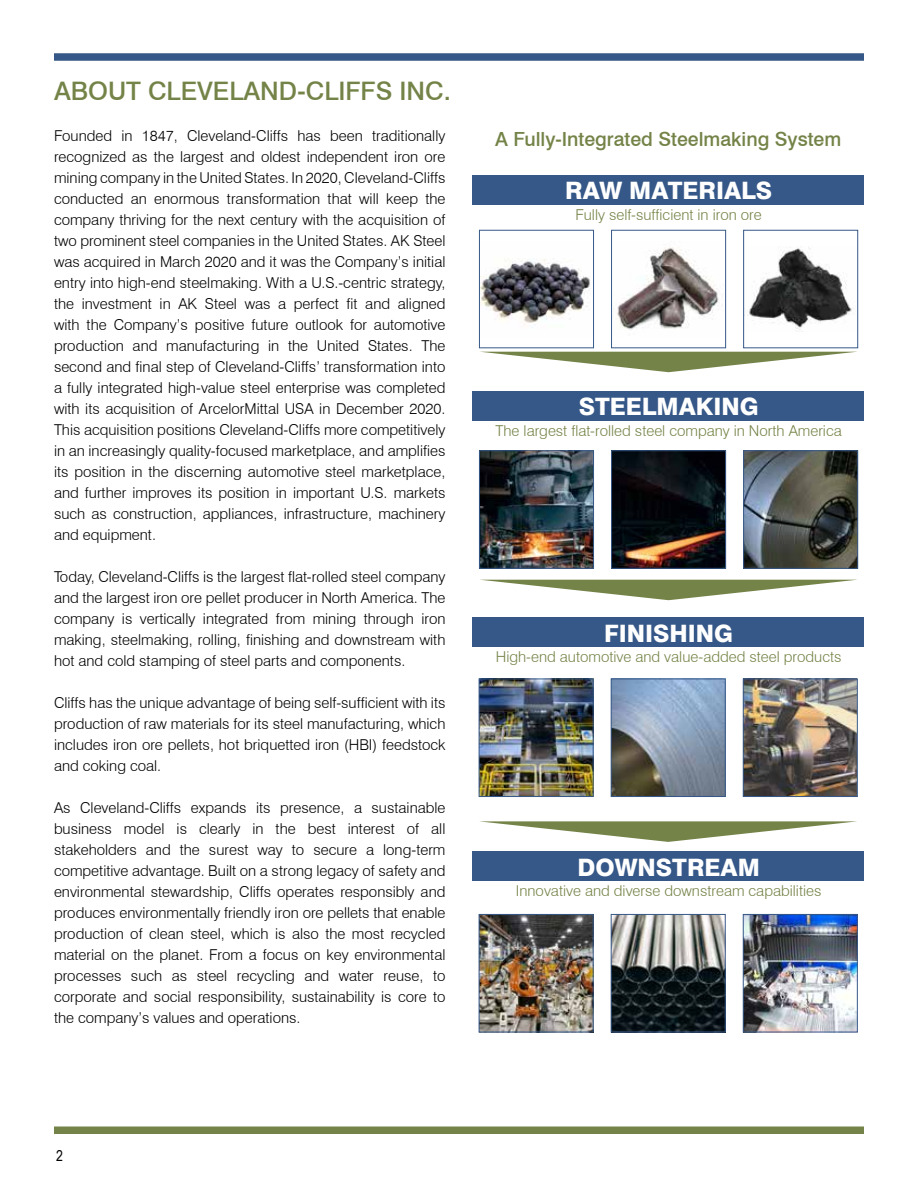
<style>
.page{position:relative;width:918px;height:1188px;background:#fff}
.page>*{position:absolute;margin:0;border:0;box-sizing:border-box;transform-origin:0 0}
.t1{font:500 25.5px "Swiss 721 BT";color:#748347}
.t2{font:800 24px "Swiss 721 BT";color:#fff}
.t3{font:500 19.5px "Swiss 721 BT";color:#748347}
.t4{font:300 15px/21px "Swiss 721 BT";color:#000;text-align:justify}
.t5{font:300 15px "Swiss 721 BT";color:#748347}
.t6{font:15px "Arial Narrow";color:#000}
</style>
<div class="page">
<div style="left:54px;top:53px;width:810px;height:8px;background:#365888"></div>
<div style="left:54px;top:1126px;width:810px;height:8px;background:#748347"></div>
<div style="left:473px;top:175px;width:391px;height:30px;background:#365888"></div>
<img style="left:481px;top:259px;width:109px;height:66px">
<div style="left:479px;top:230px;width:115px;height:118px;border:1px solid #365888"></div>
<img style="left:617px;top:247px;width:107px;height:83px">
<div style="left:611px;top:230px;width:115px;height:118px;border:1px solid #365888"></div>
<img style="left:747px;top:247px;width:105px;height:84px">
<div style="left:743px;top:230px;width:115px;height:118px;border:1px solid #365888"></div>
<svg style="left:483px;top:352px;width:371px;height:20px"></svg>
<div style="left:473px;top:391px;width:391px;height:30px;background:#365888"></div>
<img style="left:481px;top:452px;width:111px;height:115px">
<div style="left:479px;top:450px;width:115px;height:119px;border:1px solid #365888"></div>
<img style="left:613px;top:452px;width:111px;height:115px">
<div style="left:611px;top:450px;width:115px;height:119px;border:1px solid #365888"></div>
<img style="left:745px;top:452px;width:111px;height:115px">
<div style="left:743px;top:450px;width:115px;height:119px;border:1px solid #365888"></div>
<svg style="left:483px;top:580px;width:371px;height:20px"></svg>
<div style="left:473px;top:618px;width:391px;height:29px;background:#365888"></div>
<img style="left:481px;top:681px;width:111px;height:114px">
<div style="left:479px;top:679px;width:115px;height:118px;border:1px solid #365888"></div>
<img style="left:613px;top:681px;width:111px;height:114px">
<div style="left:611px;top:679px;width:115px;height:118px;border:1px solid #365888"></div>
<img style="left:745px;top:681px;width:111px;height:114px">
<div style="left:743px;top:679px;width:115px;height:118px;border:1px solid #365888"></div>
<svg style="left:480px;top:821px;width:377px;height:21px"></svg>
<div style="left:473px;top:852px;width:391px;height:29px;background:#365888"></div>
<img style="left:481px;top:916px;width:111px;height:114px">
<div style="left:479px;top:914px;width:115px;height:118px;border:1px solid #365888"></div>
<img style="left:613px;top:916px;width:111px;height:114px">
<div style="left:611px;top:914px;width:115px;height:118px;border:1px solid #365888"></div>
<img style="left:745px;top:916px;width:111px;height:114px">
<div style="left:743px;top:914px;width:115px;height:118px;border:1px solid #365888"></div>
<h1 class="t1" style="left:54px;top:76px;width:398px">ABOUT CLEVELAND-CLIFFS INC.</h1>
<p class="t4" style="left:54px;top:125px;width:393px">Founded in 1847, Cleveland-Cliffs has been traditionally</p>
<h3 class="t3" style="left:495px;top:127px;width:348px">A Fully-Integrated Steelmaking System</h3>
<p class="t4" style="left:54px;top:146px;width:393px">recognized as the largest and oldest independent iron ore mining company in the United States. In 2020, Cleveland-Cliffs conducted an enormous transformation that will keep the company thriving for the next century with the acquisition of two prominent steel companies in the United States. AK Steel was acquired in March 2020 and it was the Company’s initial entry into high-end steelmaking. With a U.S.-centric strategy, the investment in AK Steel was a perfect fit and aligned with the Company’s positive future outlook for automotive production and manufacturing in the United States. The second and final step of Cleveland-Cliffs’ transformation into a fully integrated high-value steel enterprise was completed with its acquisition of ArcelorMittal USA in December 2020.<br>This acquisition positions Cleveland-Cliffs more competitively in an increasingly quality-focused marketplace, and amplifies its position in the discerning automotive steel marketplace, and further improves its position in important U.S. markets such as construction, appliances, infrastructure, machinery and equipment.</p>
<p class="t4" style="left:54px;top:566px;width:393px">Today, Cleveland-Cliffs is the largest flat-rolled steel company and the largest iron ore pellet producer in North America. The company is vertically integrated from mining through iron making, steelmaking, rolling, finishing and downstream with hot and cold stamping of steel parts and components.</p>
<p class="t4" style="left:54px;top:692px;width:393px">Cliffs has the unique advantage of being self-sufficient with its production of raw materials for its steel manufacturing, which includes iron ore pellets, hot briquetted iron (HBI) feedstock and coking coal.</p>
<p class="t4" style="left:54px;top:797px;width:393px">As Cleveland-Cliffs expands its presence, a sustainable business model is clearly in the best interest of all stakeholders and the surest way to secure a long-term competitive advantage. Built on a strong legacy of safety and environmental stewardship, Cliffs operates responsibly and produces environmentally friendly iron ore pellets that enable production of clean steel, which is also the most recycled material on the planet. From a focus on key environmental processes such as steel recycling and water reuse, to corporate and social responsibility, sustainability is core to the company’s values and operations.</p>
<h2 class="t2" style="left:565px;top:176px;width:209px">RAW MATERIALS</h2>
<p class="t5" style="left:576px;top:205px;width:188px">Fully self-sufficient in iron ore</p>
<h2 class="t2" style="left:579px;top:392px;width:182px">STEELMAKING</h2>
<p class="t5" style="left:496px;top:421px;width:348px">The largest flat-rolled steel company in North America</p>
<h2 class="t2" style="left:604px;top:618px;width:131px">FINISHING</h2>
<p class="t5" style="left:496px;top:648px;width:347px">High-end automotive and value-added steel products</p>
<h2 class="t2" style="left:578px;top:852px;width:184px">DOWNSTREAM</h2>
<p class="t5" style="left:516px;top:882px;width:307px">Innovative and diverse downstream capabilities</p>
<p class="t6" style="left:56px;top:1145px;width:8px">2</p>
</div>
